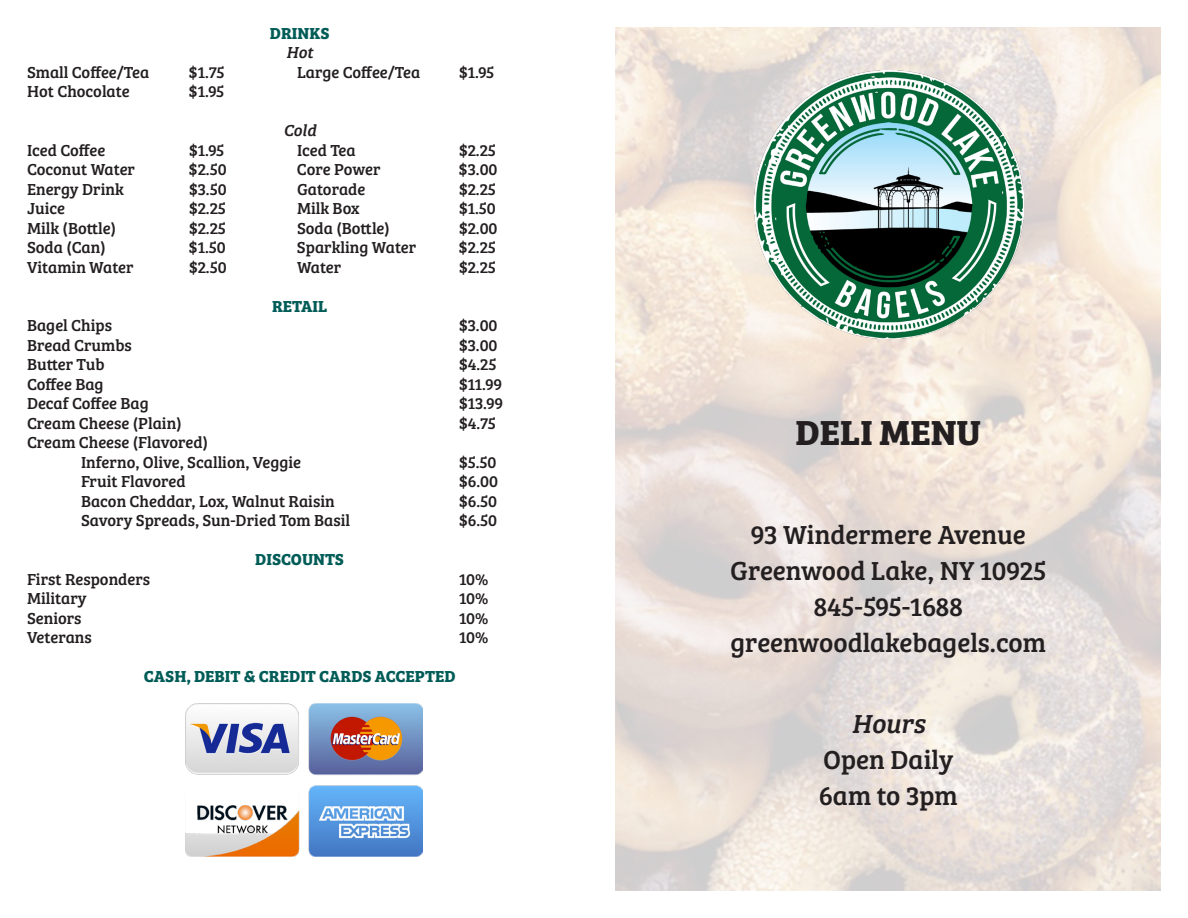
<style>
.page{position:relative;width:1188px;height:918px;background:#fff}
.page>*{position:absolute;margin:0;border:0;box-sizing:border-box;transform-origin:0 0}
.t1{font:700 36px "Bree Serif";color:#231f20}
.t2{font:27px "Bree Serif";color:#231f20}
.t3{font:italic 27px "Bree Serif";letter-spacing:-.005em;color:#231f20}
.t4{font:16.5px "Bree Serif";color:#231f20}
.t5{font:700 16.5px "Bree Serif";color:#005c57}
.t6{font:italic 16.5px "Bree Serif";letter-spacing:-.005em;color:#231f20}
</style>
<div class="page">
<img style="left:185px;top:704px;width:238px;height:153px">
<img style="left:754px;top:71px;width:269px;height:268px">
<p class="t5" style="left:270px;top:20px;width:61px">DRINKS</p>
<p class="t6" style="left:286px;top:40px;width:28px">Hot</p>
<p class="t4" style="left:27px;top:60px;width:124px">Small Coffee/Tea</p>
<p class="t4" style="left:189px;top:60px;width:37px">$1.75</p>
<p class="t4" style="left:297px;top:60px;width:125px">Large Coffee/Tea</p>
<p class="t4" style="left:459px;top:60px;width:37px">$1.95</p>
<p class="t4" style="left:27px;top:79px;width:104px">Hot Chocolate</p>
<p class="t4" style="left:189px;top:79px;width:37px">$1.95</p>
<p class="t6" style="left:283px;top:118px;width:34px">Cold</p>
<p class="t4" style="left:27px;top:138px;width:80px">Iced Coffee</p>
<p class="t4" style="left:189px;top:138px;width:37px">$1.95</p>
<p class="t4" style="left:297px;top:138px;width:60px">Iced Tea</p>
<p class="t4" style="left:459px;top:138px;width:38px">$2.25</p>
<p class="t4" style="left:27px;top:157px;width:110px">Coconut Water</p>
<p class="t4" style="left:189px;top:157px;width:39px">$2.50</p>
<p class="t4" style="left:297px;top:157px;width:85px">Core Power</p>
<p class="t4" style="left:459px;top:157px;width:40px">$3.00</p>
<p class="t4" style="left:27px;top:177px;width:98px">Energy Drink</p>
<p class="t4" style="left:189px;top:177px;width:39px">$3.50</p>
<p class="t4" style="left:297px;top:177px;width:70px">Gatorade</p>
<p class="t4" style="left:459px;top:177px;width:38px">$2.25</p>
<p class="t4" style="left:27px;top:196px;width:40px">Juice</p>
<p class="t4" style="left:189px;top:196px;width:38px">$2.25</p>
<p class="t4" style="left:297px;top:196px;width:64px">Milk Box</p>
<p class="t4" style="left:459px;top:196px;width:38px">$1.50</p>
<p class="t4" style="left:27px;top:216px;width:91px">Milk (Bottle)</p>
<p class="t4" style="left:189px;top:216px;width:38px">$2.25</p>
<p class="t4" style="left:297px;top:216px;width:94px">Soda (Bottle)</p>
<p class="t4" style="left:459px;top:216px;width:40px">$2.00</p>
<p class="t4" style="left:27px;top:235px;width:80px">Soda (Can)</p>
<p class="t4" style="left:189px;top:235px;width:38px">$1.50</p>
<p class="t4" style="left:297px;top:235px;width:121px">Sparkling Water</p>
<p class="t4" style="left:459px;top:235px;width:38px">$2.25</p>
<p class="t4" style="left:27px;top:255px;width:108px">Vitamin Water</p>
<p class="t4" style="left:189px;top:255px;width:39px">$2.50</p>
<p class="t4" style="left:297px;top:255px;width:46px">Water</p>
<p class="t4" style="left:459px;top:255px;width:38px">$2.25</p>
<p class="t5" style="left:272px;top:293px;width:57px">RETAIL</p>
<p class="t4" style="left:27px;top:313px;width:87px">Bagel Chips</p>
<p class="t4" style="left:459px;top:313px;width:40px">$3.00</p>
<p class="t4" style="left:27px;top:333px;width:106px">Bread Crumbs</p>
<p class="t4" style="left:459px;top:333px;width:40px">$3.00</p>
<p class="t4" style="left:27px;top:352px;width:79px">Butter Tub</p>
<p class="t4" style="left:459px;top:352px;width:39px">$4.25</p>
<p class="t4" style="left:27px;top:372px;width:78px">Coffee Bag</p>
<p class="t4" style="left:459px;top:372px;width:45px">$11.99</p>
<p class="t4" style="left:27px;top:391px;width:123px">Decaf Coffee Bag</p>
<p class="t4" style="left:459px;top:391px;width:46px">$13.99</p>
<p class="t4" style="left:27px;top:411px;width:156px">Cream Cheese (Plain)</p>
<p class="t4" style="left:459px;top:411px;width:38px">$4.75</p>
<p class="t4" style="left:27px;top:430px;width:183px">Cream Cheese (Flavored)</p>
<p class="t4" style="left:81px;top:450px;width:222px">Inferno, Olive, Scallion, Veggie</p>
<p class="t4" style="left:459px;top:450px;width:39px">$5.50</p>
<p class="t4" style="left:81px;top:469px;width:106px">Fruit Flavored</p>
<p class="t4" style="left:459px;top:469px;width:40px">$6.00</p>
<p class="t4" style="left:81px;top:489px;width:255px">Bacon Cheddar, Lox, Walnut Raisin</p>
<p class="t4" style="left:459px;top:489px;width:40px">$6.50</p>
<p class="t4" style="left:81px;top:508px;width:271px">Savory Spreads, Sun-Dried Tom Basil</p>
<p class="t4" style="left:459px;top:508px;width:40px">$6.50</p>
<p class="t5" style="left:255px;top:547px;width:90px">DISCOUNTS</p>
<p class="t4" style="left:27px;top:567px;width:125px">First Responders</p>
<p class="t4" style="left:459px;top:567px;width:31px">10%</p>
<p class="t4" style="left:27px;top:586px;width:61px">Military</p>
<p class="t4" style="left:459px;top:586px;width:31px">10%</p>
<p class="t4" style="left:27px;top:606px;width:56px">Seniors</p>
<p class="t4" style="left:459px;top:606px;width:31px">10%</p>
<p class="t4" style="left:27px;top:625px;width:66px">Veterans</p>
<p class="t4" style="left:459px;top:625px;width:31px">10%</p>
<p class="t5" style="left:144px;top:664px;width:313px">CASH, DEBIT &amp; CREDIT CARDS ACCEPTED</p>
<p class="t1" style="left:795px;top:405px;width:187px">DELI MENU</p>
<p class="t2" style="left:751px;top:515px;width:277px">93 Windermere Avenue</p>
<p class="t2" style="left:730px;top:551px;width:318px">Greenwood Lake, NY 10925</p>
<p class="t2" style="left:814px;top:587px;width:150px">845-595-1688</p>
<p class="t2" style="left:730px;top:623px;width:317px">greenwoodlakebagels.com</p>
<p class="t3" style="left:852px;top:703px;width:75px">Hours</p>
<p class="t2" style="left:823px;top:740px;width:132px">Open Daily</p>
<p class="t2" style="left:819px;top:776px;width:141px">6am to 3pm</p>
</div>
